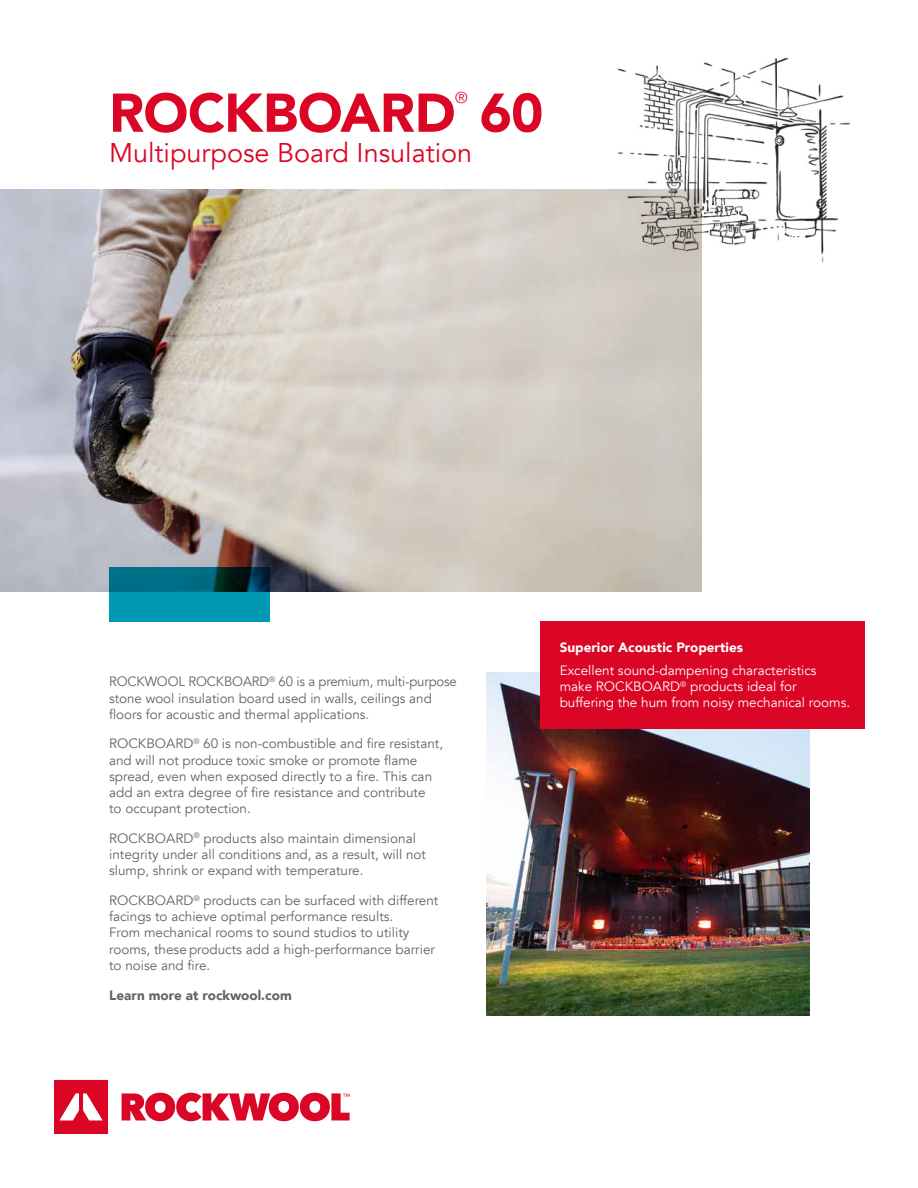
<style>
.page{position:relative;width:918px;height:1188px;background:#fff}
.page>*{position:absolute;margin:0;border:0;box-sizing:border-box;transform-origin:0 0}
.t1{font:900 54px "Avenir";letter-spacing:-.01em;color:#db0626}
.t2{font:27px "Avenir";color:#db0626}
.t3{font:15.75px "Avenir";color:#db0626}
.t4{font:13.5px/16.2px "Avenir";color:#646363}
.t5{font:13.5px/16.2px "Avenir";color:#fff}
.t6{font:900 13.5px "Avenir";color:#fff}
.t7{font:900 13.5px "Avenir";color:#646363}
</style>
<div class="page">
<img style="left:0;top:189px;width:702px;height:402px">
<img style="left:486px;top:673px;width:323px;height:342px">
<svg style="left:54px;top:1080px;width:54px;height:54px"></svg>
<svg style="left:122px;top:1093px;width:228px;height:28px"></svg>
<svg style="left:109px;top:567px;width:161px;height:54px;background:#007990"></svg>
<div style="left:540px;top:621px;width:324px;height:108px;background:#db0626"></div>
<img style="left:585px;top:58px;width:265px;height:216px">
<p class="t3" style="left:455px;top:91px;width:14px">®</p>
<h2 class="t2" style="left:109px;top:141px;width:365px">Multipurpose Board Insulation</h2>
<h1 class="t1" style="left:109px;top:91px;width:436px">ROCKBOARD 60</h1>
<p class="t4" style="left:109px;top:675px;width:349px">ROCKWOOL ROCKBOARD<sup>®</sup> 60 is a premium, multi-purpose stone wool insulation board used in walls, ceilings and floors for acoustic and thermal applications.</p>
<p class="t4" style="left:109px;top:737px;width:336px">ROCKBOARD<sup>®</sup> 60 is non-combustible and fire resistant, and will not produce toxic smoke or promote flame spread, even when exposed directly to a fire. This can add an extra degree of fire resistance and contribute<br>to occupant protection.</p>
<p class="t4" style="left:109px;top:832px;width:318px">ROCKBOARD<sup>®</sup> products also maintain dimensional integrity under all conditions and, as a result, will not slump, shrink or expand with temperature.</p>
<p class="t4" style="left:109px;top:894px;width:331px">ROCKBOARD<sup>®</sup> products can be surfaced with different facings to achieve optimal performance results.<br>From mechanical rooms to sound studios to utility rooms, these products add a high-performance barrier to noise and fire.</p>
<p class="t7" style="left:109px;top:989px;width:184px">Learn more at rockwool.com</p>
<p class="t6" style="left:560px;top:642px;width:185px">Superior Acoustic Properties</p>
<p class="t5" style="left:560px;top:662px;width:292px">Excellent sound-dampening characteristics make ROCKBOARD<sup>®</sup> products ideal for buffering the hum from noisy mechanical rooms.</p>
</div>
